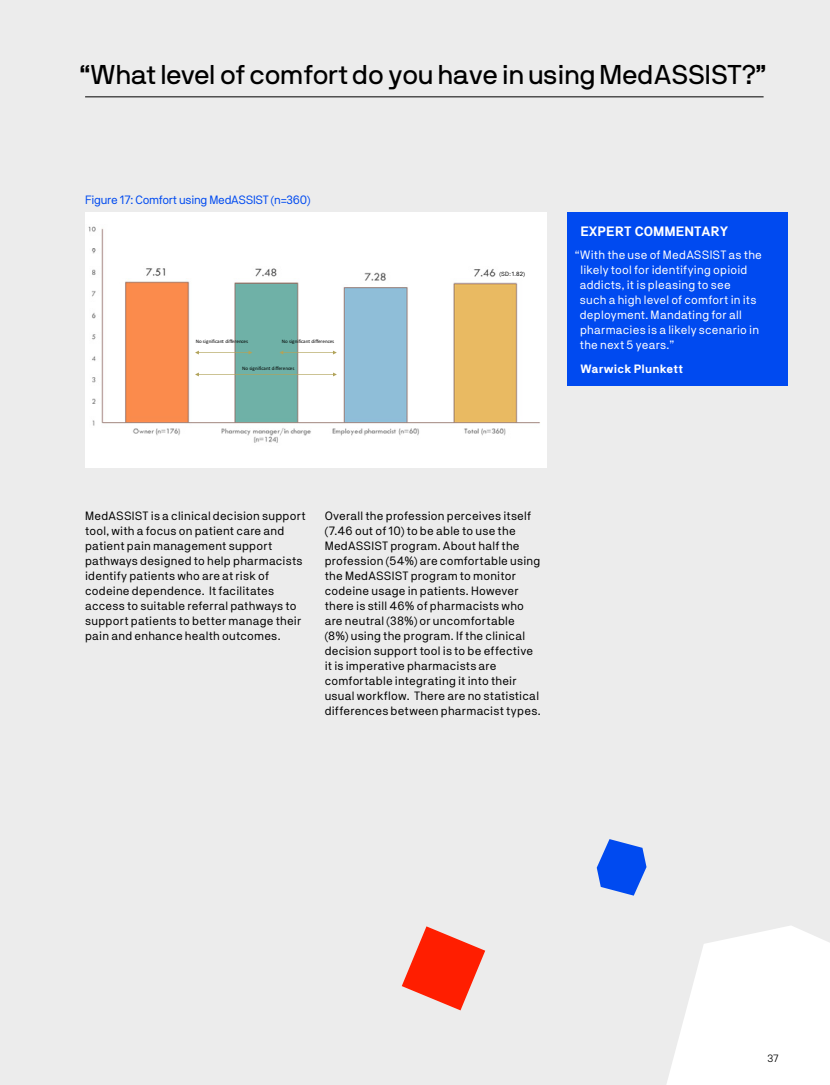
<style>
.page{position:relative;width:830px;height:1085px;background:#fff}
.page>*{position:absolute;margin:0;border:0;box-sizing:border-box;transform-origin:0 0}
.t1{font:27px "NB International Pro";color:#000}
.t2{font:700 13.5px "NB Akademie Std";color:#fff}
.t3{font:12px/15px "NB Akademie Std";letter-spacing:.02em;color:#000}
.t4{font:12px/15px "NB Akademie Std";letter-spacing:.02em;color:#fff}
.t5{font:12px "NB Akademie Std";letter-spacing:-.025em;color:#004af0}
.t6{font:700 12px "NB Akademie Std";letter-spacing:.01em;color:#fff}
.t7{font:300 10.5px "NB International Pro";color:#000}
.t8{font:6px "NB Akademie Std";color:#000}
.t9{font:5.1px "Calibri";letter-spacing:-.015em;color:#000}
</style>
<div class="page">
<div style="left:0;top:0;width:829px;height:1084px;background:#ececec"></div>
<svg style="left:667px;top:926px;width:162px;height:158px"></svg>
<svg style="left:596px;top:839px;width:50px;height:56px"></svg>
<svg style="left:401px;top:926px;width:84px;height:84px"></svg>
<div style="left:85px;top:212px;width:461px;height:256px;background:#fff"></div>
<img style="left:88px;top:226px;width:452px;height:217px">
<div style="left:566px;top:212px;width:221px;height:173px;background:#004af0"></div>
<hr style="left:85px;top:97px;width:678px;height:1px;background:#000">
<svg style="left:195px;top:350px;width:57px;height:4px"></svg>
<svg style="left:279px;top:350px;width:57px;height:4px"></svg>
<svg style="left:195px;top:372px;width:142px;height:4px"></svg>
<h1 class="t1" style="left:80px;top:59px;width:687px">“What level of comfort do you have in using MedASSIST?”</h1>
<p class="t5" style="left:85px;top:192px;width:227px">Figure 17: Comfort using MedASSIST (n=360)</p>
<p class="t9" style="left:196px;top:337px;width:54px">No significant differences</p>
<p class="t9" style="left:282px;top:337px;width:54px">No significant differences</p>
<p class="t9" style="left:242px;top:365px;width:54px">No significant differences</p>
<p class="t8" style="left:499px;top:271px;width:27px">(SD: 1.82)</p>
<p class="t2" style="left:580px;top:223px;width:149px">EXPERT COMMENTARY</p>
<p class="t4" style="left:579px;top:247px;width:183px;text-indent:-5px">“With the use of MedASSIST as the likely tool for identifying opioid addicts, it is pleasing to see<br>such a high level of comfort in its deployment. Mandating for all pharmacies is a likely scenario in the next 5 years.”</p>
<p class="t6" style="left:580px;top:362px;width:104px">Warwick Plunkett</p>
<p class="t3" style="left:85px;top:508px;width:222px">MedASSIST is a clinical decision support tool, with a focus on patient care and patient pain management support pathways designed to help pharmacists identify patients who are at risk of codeine dependence. It facilitates access to suitable referral pathways to support patients to better manage their pain and enhance health outcomes.</p>
<p class="t3" style="left:324px;top:508px;width:217px">Overall the profession perceives itself (7.46 out of 10) to be able to use the MedASSIST program. About half the profession (54%) are comfortable using the MedASSIST program to monitor codeine usage in patients. However there is still 46% of pharmacists who are neutral (38%) or uncomfortable (8%) using the program. If the clinical decision support tool is to be effective it is imperative pharmacists are comfortable integrating it into their usual workflow. There are no statistical differences between pharmacist types.</p>
<p class="t7" style="left:767px;top:1052px;width:12px">37</p>
</div>
